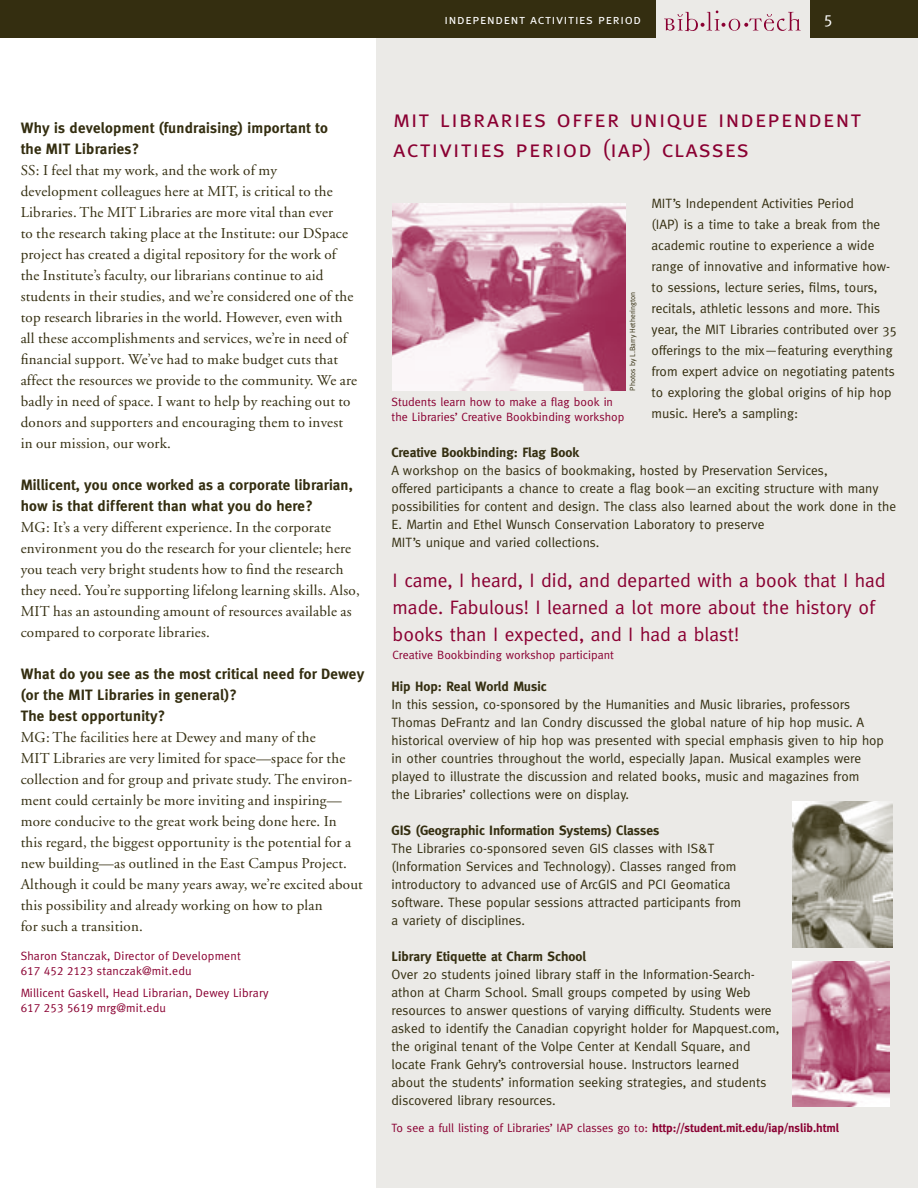
<style>
.page{position:relative;width:918px;height:1188px;background:#fff}
.page>*{position:absolute;margin:0;border:0;box-sizing:border-box;transform-origin:0 0}
.t1{font:24px/30px "Meta Caps";letter-spacing:.05em;color:#8a0032}
.t2{font:19.5px/27px "Meta";color:#8a0032}
.t3{font:16.5px "Meta Caps";color:#fff}
.t4{font:15px/21px "Adobe Garamond";letter-spacing:.015em;color:#342e10}
.t5{font:700 15px/21px "Meta";letter-spacing:.015em;color:#342e10}
.t6{font:13.5px/18px "Meta";color:#342e10}
.t7{font:700 13.5px "Meta";color:#342e10}
.t8{font:13.5px "Meta Caps";letter-spacing:.05em;color:#fff}
.t9{font:12px/15px "Meta";color:#8a0032}
.t10{font:7.5px "Meta";color:#342e10}
.s1{font-family:"Meta Caps"}
.s2{font-weight:700}
</style>
<div class="page">
<div style="left:376px;top:0;width:542px;height:1188px;background:#ebeae7"></div>
<div style="left:0;top:0;width:918px;height:38px;background:#342e10"></div>
<div style="left:657px;top:0;width:153px;height:66px;background:#ebeae7"></div>
<img style="left:392px;top:204px;width:233px;height:186px">
<img style="left:793px;top:802px;width:99px;height:146px">
<img style="left:793px;top:961px;width:96px;height:146px">
<svg style="left:664px;top:11px;width:137px;height:20px"></svg>
<p class="t8" style="left:445px;top:11px;width:198px">independent activities period</p>
<p class="t3" style="left:824px;top:11px;width:10px">5</p>
<p class="t5" style="left:21px;top:117px;width:309px">Why is development (fundraising) important to the MIT Libraries?</p>
<p class="t4" style="left:21px;top:160px;width:338px">SS: I feel that my work, and the work of my development colleagues here at MIT, is critical to the Libraries. The MIT Libraries are more vital than ever<br>to the research taking place at the Institute: our DSpace project has created a digital repository for the work of the Institute’s faculty, our librarians continue to aid students in their studies, and we’re considered one of the top research libraries in the world. However, even with all these accomplishments and services, we’re in need of financial support. We’ve had to make budget cuts that affect the resources we provide to the community. We are badly in need of space. I want to help by reaching out to donors and supporters and encouraging them to invest in our mission, our work.</p>
<p class="t5" style="left:21px;top:474px;width:334px">Millicent, you once worked as a corporate librarian, how is that different than what you do here?</p>
<p class="t4" style="left:21px;top:517px;width:341px">MG: It’s a very different experience. In the corporate environment you do the research for your clientele; here you teach very bright students how to find the research they need. You’re supporting lifelong learning skills. Also, MIT has an astounding amount of resources available as compared to corporate libraries.</p>
<p class="t5" style="left:21px;top:663px;width:345px">What do you see as the most critical need for Dewey (or the MIT Libraries in general)?<br>The best opportunity?</p>
<p class="t4" style="left:21px;top:727px;width:344px">MG: The facilities here at Dewey and many of the<br>MIT Libraries are very limited for space—space for the collection and for group and private study. The environ&shy;ment could certainly be more inviting and inspiring— more conducive to the great work being done here. In<br>this regard, the biggest opportunity is the potential for a new building—as outlined in the East Campus Project.<br>Although it could be many years away, we’re excited about this possibility and already working on how to plan<br>for such a transition.</p>
<p class="t9" style="left:21px;top:948px;width:222px">Sharon Stanczak, Director of Development<br><span class="s1">617 452 2123</span> stanczak@mit.edu</p>
<p class="t9" style="left:21px;top:985px;width:249px">Millicent Gaskell, Head Librarian, Dewey Library<br><span class="s1">617 253 5619</span> mrg@mit.edu</p>
<h1 class="t1" style="left:393px;top:103px;width:470px">mit libraries offer unique independent activities period (iap) classes</h1>
<p class="t10" style="left:628px;top:391px;width:100px;rotate:-90deg">Photos by L.Barry Hetherington</p>
<p class="t9" style="left:392px;top:394px;width:234px">Students learn how to make a flag book in the Libraries’ Creative Bookbinding workshop</p>
<p class="t6" style="left:652px;top:192px;width:247px;line-height:21px">MIT’s Independent Activities Period<br>(IAP) is a time to take a break from the academic routine to experience a wide range of innovative and informative how&shy;to sessions, lecture series, films, tours, recitals, athletic lessons and more. This year, the MIT Libraries contributed over 35 offerings to the mix—featuring everything from expert advice on negotiating patents to exploring the global origins of hip hop music. Here’s a sampling:</p>
<p class="t7" style="left:392px;top:444px;width:189px">Creative Bookbinding: Flag Book</p>
<p class="t6" style="left:391px;top:461px;width:506px">A workshop on the basics of bookmaking, hosted by Preservation Services,<br>offered participants a chance to create a flag book—an exciting structure with many possibilities for content and design. The class also learned about the work done in the E. Martin and Ethel Wunsch Conservation Laboratory to preserve<br>MIT’s unique and varied collections.</p>
<h2 class="t2" style="left:393px;top:566px;width:495px">I came, I heard, I did, and departed with a book that I had made. Fabulous! I learned a lot more about the history of books than I expected, and I had a blast!</h2>
<p class="t9" style="left:393px;top:647px;width:223px">Creative Bookbinding workshop participant</p>
<p class="t7" style="left:392px;top:678px;width:157px">Hip Hop: Real World Music</p>
<p class="t6" style="left:391px;top:695px;width:494px">In this session, co-sponsored by the Humanities and Music libraries, professors Thomas DeFrantz and Ian Condry discussed the global nature of hip hop music. A historical overview of hip hop was presented with special emphasis given to hip hop in other countries throughout the world, especially Japan. Musical examples were played to illustrate the discussion and related books, music and magazines from<br>the Libraries’ collections were on display.</p>
<p class="t7" style="left:391px;top:822px;width:269px">GIS (Geographic Information Systems) Classes</p>
<p class="t6" style="left:391px;top:839px;width:351px">The Libraries co-sponsored seven GIS classes with IS&amp;T (Information Services and Technology). Classes ranged from introductory to advanced use of ArcGIS and PCI Geomatica software. These popular sessions attracted participants from a variety of disciplines.</p>
<p class="t7" style="left:392px;top:948px;width:196px">Library Etiquette at Charm School</p>
<p class="t6" style="left:392px;top:965px;width:389px">Over 20 students joined library staff in the Information-Search&shy;athon at Charm School. Small groups competed by using Web resources to answer questions of varying difficulty. Students were asked to identify the Canadian copyright holder for Mapquest.com, the original tenant of the Volpe Center at Kendall Square, and locate Frank Gehry’s controversial house. Instructors learned<br>about the students’ information seeking strategies, and students discovered library resources.</p>
<p class="t9" style="left:392px;top:1120px;width:449px">To see a full listing of Libraries’ IAP classes go to: <span class="s2">http://student.mit.edu/iap/nslib.html</span></p>
</div>
